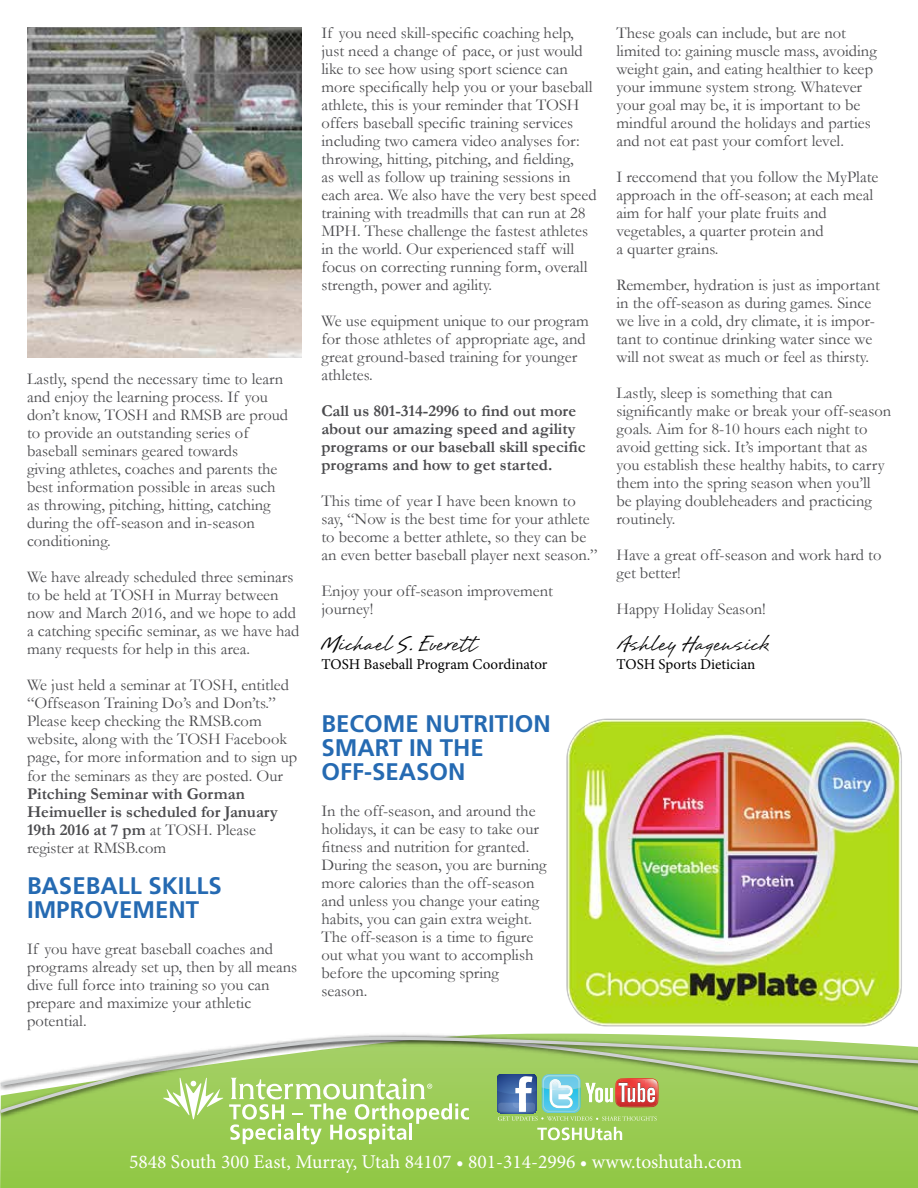
<style>
.page{position:relative;width:918px;height:1188px;background:#fff}
.page>*{position:absolute;margin:0;border:0;box-sizing:border-box;transform-origin:0 0}
.t1{font:27px "Brisa";color:#000}
.t2{font:700 24px/24px "Frutiger LT Std";color:#256ab2}
.t3{font:19.5px "Minion Pro";color:#fff}
.t4{font:16.5px/18px "Garamond";color:#4a4a4d}
.t5{font:700 16.5px/18px "Garamond";color:#4a4a4d}
.t6{font:15px "Minion Pro";color:#000}
.s1{font-weight:400}
</style>
<div class="page">
<div style="left:0;top:1131px;width:918px;height:57px;background:#94c94a"></div>
<div style="left:0;top:1124px;width:918px;height:7px;background:#99cb52"></div>
<hr style="left:0;top:1121px;width:918px;height:3px;background:#9acb53">
<img style="left:0;top:1033px;width:918px;height:88px">
<svg style="left:0;top:1035px;width:918px;height:80px"></svg>
<svg style="left:163px;top:1078px;width:60px;height:41px"></svg>
<svg style="left:229px;top:1078px;width:240px;height:66px"></svg>
<svg style="left:537px;top:1127px;width:85px;height:13px"></svg>
<img style="left:497px;top:1074px;width:162px;height:47px">
<img style="left:566px;top:718px;width:336px;height:309px">
<img style="left:27px;top:27px;width:275px;height:331px">
<p class="t4" style="left:27px;top:370px;width:263px">Lastly, spend the necessary time to learn and enjoy the learning process. If you don’t know, TOSH and RMSB are proud to provide an outstanding series of baseball seminars geared towards<br>giving athletes, coaches and parents the best information possible in areas such as throwing, pitching, hitting, catching during the off-season and in-season conditioning.</p>
<p class="t4" style="left:27px;top:568px;width:274px">We have already scheduled three seminars to be held at TOSH in Murray between now and March 2016, and we hope to add a catching specific seminar, as we have had many requests for help in this area.</p>
<p class="t4" style="left:27px;top:676px;width:272px">We just held a seminar at TOSH, entitled “Offseason Training Do’s and Don’ts.” Please keep checking the RMSB.com website, along with the TOSH Facebook page, for more information and to sign up for the seminars as they are posted. Our</p>
<p class="t5" style="left:27px;top:784px;width:253px">Pitching Seminar with Gorman<br>Heimueller is scheduled for January<br>19th 2016 at 7 pm <span class="s1">at TOSH. Please register at RMSB.com</span></p>
<h2 class="t2" style="left:27px;top:874px;width:196px">BASEBALL SKILLS<br>IMPROVEMENT</h2>
<p class="t4" style="left:27px;top:940px;width:272px">If you have great baseball coaches and programs already set up, then by all means dive full force into training so you can prepare and maximize your athletic potential.</p>
<p class="t4" style="left:321px;top:23px;width:277px">If you need skill-specific coaching help, just need a change of pace, or just would like to see how using sport science can more specifically help you or your baseball athlete, this is your reminder that TOSH offers baseball specific training services including two camera video analyses for: throwing, hitting, pitching, and fielding,<br>as well as follow up training sessions in each area. We also have the very best speed training with treadmills that can run at 28<br>MPH. These challenge the fastest athletes in the world. Our experienced staff will focus on correcting running form, overall strength, power and agility.</p>
<p class="t4" style="left:321px;top:311px;width:269px">We use equipment unique to our program for those athletes of appropriate age, and great ground-based training for younger athletes.</p>
<p class="t5" style="left:321px;top:401px;width:266px">Call us 801-314-2996 to find out more about our amazing speed and agility programs or our baseball skill specific programs and how to get started.</p>
<p class="t4" style="left:321px;top:491px;width:277px">This time of year I have been known to say, “Now is the best time for your athlete to become a better athlete, so they can be an even better baseball player next season.”</p>
<p class="t4" style="left:321px;top:581px;width:233px">Enjoy your off-season improvement journey!</p>
<h1 class="t1" style="left:321px;top:630px;width:157px">Michael S. Everett</h1>
<p class="t6" style="left:321px;top:654px;width:227px">TOSH Baseball Program Coordinator</p>
<h2 class="t2" style="left:321px;top:712px;width:231px">BECOME NUTRITION<br>SMART IN THE<br>OFF-SEASON</h2>
<p class="t4" style="left:321px;top:802px;width:227px">In the off-season, and around the holidays, it can be easy to take our fitness and nutrition for granted.<br>During the season, you are burning more calories than the off-season and unless you change your eating habits, you can gain extra weight.<br>The off-season is a time to figure out what you want to accomplish before the upcoming spring season.</p>
<p class="t4" style="left:616px;top:23px;width:262px">These goals can include, but are not limited to: gaining muscle mass, avoiding weight gain, and eating healthier to keep your immune system strong. Whatever your goal may be, it is important to be mindful around the holidays and parties and not eat past your comfort level.</p>
<p class="t4" style="left:616px;top:167px;width:264px">I reccomend that you follow the MyPlate approach in the off-season; at each meal aim for half your plate fruits and vegetables, a quarter protein and<br>a quarter grains.</p>
<p class="t4" style="left:616px;top:275px;width:265px">Remember, hydration is just as important in the off-season as during games. Since we live in a cold, dry climate, it is impor&shy;tant to continue drinking water since we will not sweat as much or feel as thirsty.</p>
<p class="t4" style="left:616px;top:383px;width:276px">Lastly, sleep is something that can significantly make or break your off-season goals. Aim for 8-10 hours each night to avoid getting sick. It’s important that as you establish these healthy habits, to carry them into the spring season when you’ll<br>be playing doubleheaders and practicing routinely.</p>
<p class="t4" style="left:616px;top:545px;width:266px">Have a great off-season and work hard to get better!</p>
<p class="t4" style="left:616px;top:599px;width:151px">Happy Holiday Season!</p>
<h1 class="t1" style="left:616px;top:630px;width:155px">Ashley Hagensick</h1>
<p class="t6" style="left:616px;top:654px;width:140px">TOSH Sports Dietician</p>
<p class="t3" style="left:129px;top:1149px;width:615px">5848 South 300 East, Murray, Utah 84107 • 801-314-2996 • www.toshutah.com</p>
</div>
